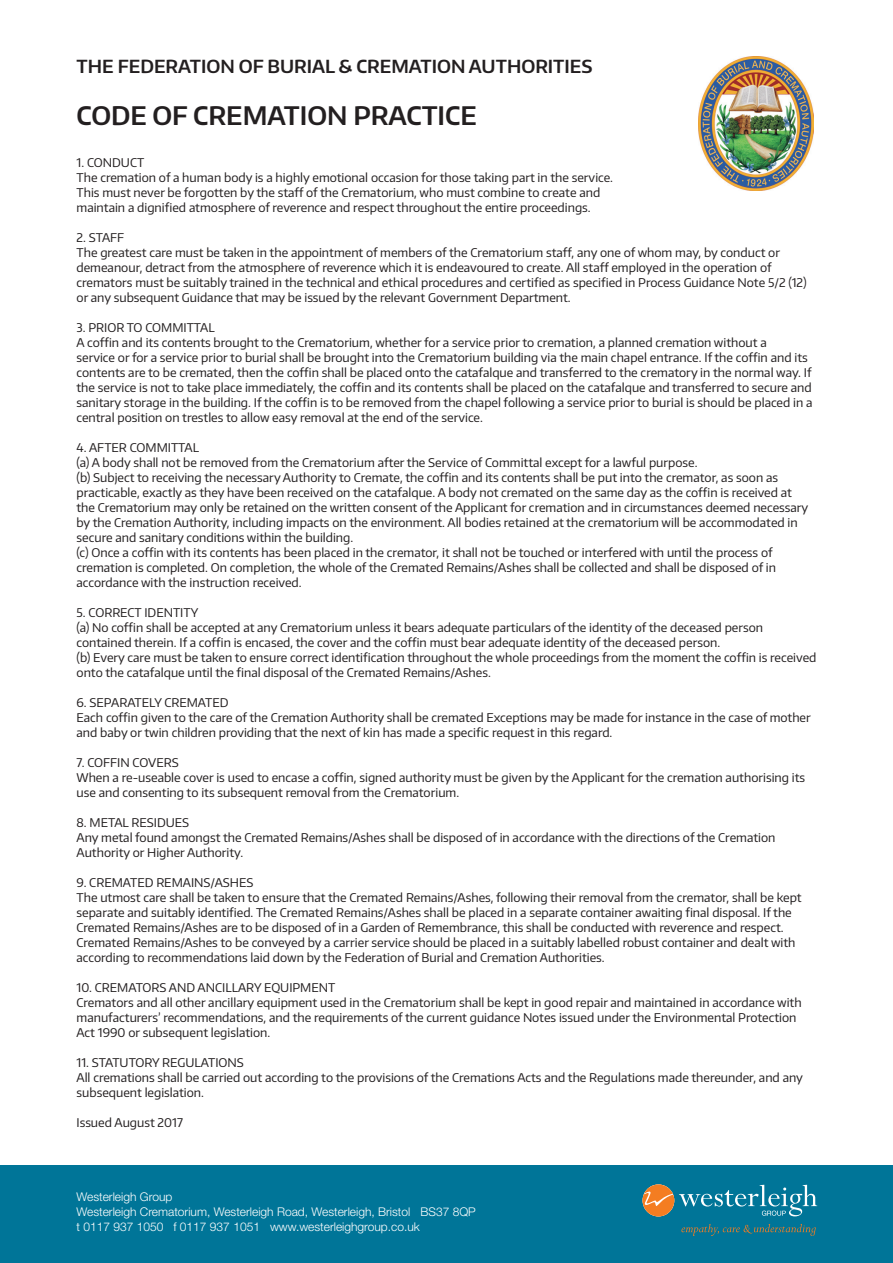
<style>
.page{position:relative;width:893px;height:1263px;background:#fff}
.page>*{position:absolute;margin:0;border:0;box-sizing:border-box;transform-origin:0 0}
.t1{font:600 25.5px "Encode Sans";color:#231f20}
.t2{font:600 18px "Encode Sans";color:#231f20}
.t3{font:12px/15px "Encode Sans";color:#231f20}
.t4{font:300 12px/15px "Helvetica Neue LT Std";color:#fff}
</style>
<div class="page">
<div style="left:0;top:1165px;width:893px;height:98px;background:#007598"></div>
<img style="left:699px;top:57px;width:114px;height:134px">
<svg style="left:681px;top:1224px;width:135px;height:12px"></svg>
<svg style="left:642px;top:1184px;width:175px;height:32px"></svg>
<h2 class="t2" style="left:77px;top:54px;width:517px">THE FEDERATION OF BURIAL &amp; CREMATION AUTHORITIES</h2>
<h1 class="t1" style="left:77px;top:99px;width:402px">CODE OF CREMATION PRACTICE</h1>
<p class="t3" style="left:77px;top:154px;width:538px">1. CONDUCT<br>The cremation of a human body is a highly emotional occasion for those taking part in the service.<br>This must never be forgotten by the staff of the Crematorium, who must combine to create and maintain a dignified atmosphere of reverence and respect throughout the entire proceedings.</p>
<p class="t3" style="left:77px;top:229px;width:732px">2. STAFF<br>The greatest care must be taken in the appointment of members of the Crematorium staff, any one of whom may, by conduct or demeanour, detract from the atmosphere of reverence which it is endeavoured to create. All staff employed in the operation of cremators must be suitably trained in the technical and ethical procedures and certified as specified in Process Guidance Note 5/2 (12) or any subsequent Guidance that may be issued by the relevant Government Department.</p>
<p class="t3" style="left:77px;top:319px;width:738px">3. PRIOR TO COMMITTAL<br>A coffin and its contents brought to the Crematorium, whether for a service prior to cremation, a planned cremation without a<br>service or for a service prior to burial shall be brought into the Crematorium building via the main chapel entrance. If the coffin and its contents are to be cremated, then the coffin shall be placed onto the catafalque and transferred to the crematory in the normal way. If the service is not to take place immediately, the coffin and its contents shall be placed on the catafalque and transferred to secure and sanitary storage in the building. If the coffin is to be removed from the chapel following a service prior to burial is should be placed in a central position on trestles to allow easy removal at the end of the service.</p>
<p class="t3" style="left:77px;top:439px;width:733px">4. AFTER COMMITTAL<br>(a) A body shall not be removed from the Crematorium after the Service of Committal except for a lawful purpose.<br>(b) Subject to receiving the necessary Authority to Cremate, the coffin and its contents shall be put into the cremator, as soon as practicable, exactly as they have been received on the catafalque. A body not cremated on the same day as the coffin is received at the Crematorium may only be retained on the written consent of the Applicant for cremation and in circumstances deemed necessary by the Cremation Authority, including impacts on the environment. All bodies retained at the crematorium will be accommodated in secure and sanitary conditions within the building.<br>(c) Once a coffin with its contents has been placed in the cremator, it shall not be touched or interfered with until the process of cremation is completed. On completion, the whole of the Cremated Remains/Ashes shall be collected and shall be disposed of in accordance with the instruction received.</p>
<p class="t3" style="left:77px;top:604px;width:741px">5. CORRECT IDENTITY<br>(a) No coffin shall be accepted at any Crematorium unless it bears adequate particulars of the identity of the deceased person contained therein. If a coffin is encased, the cover and the coffin must bear adequate identity of the deceased person.<br>(b) Every care must be taken to ensure correct identification throughout the whole proceedings from the moment the coffin is received onto the catafalque until the final disposal of the Cremated Remains/Ashes.</p>
<p class="t3" style="left:77px;top:694px;width:736px">6. SEPARATELY CREMATED<br>Each coffin given to the care of the Cremation Authority shall be cremated Exceptions may be made for instance in the case of mother and baby or twin children providing that the next of kin has made a specific request in this regard.</p>
<p class="t3" style="left:77px;top:754px;width:730px">7. COFFIN COVERS<br>When a re-useable cover is used to encase a coffin, signed authority must be given by the Applicant for the cremation authorising its use and consenting to its subsequent removal from the Crematorium.</p>
<p class="t3" style="left:77px;top:814px;width:700px">8. METAL RESIDUES<br>Any metal found amongst the Cremated Remains/Ashes shall be disposed of in accordance with the directions of the Cremation<br>Authority or Higher Authority.</p>
<p class="t3" style="left:77px;top:874px;width:727px">9. CREMATED REMAINS/ASHES<br>The utmost care shall be taken to ensure that the Cremated Remains/Ashes, following their removal from the cremator, shall be kept separate and suitably identified. The Cremated Remains/Ashes shall be placed in a separate container awaiting final disposal. If the Cremated Remains/Ashes are to be disposed of in a Garden of Remembrance, this shall be conducted with reverence and respect.<br>Cremated Remains/Ashes to be conveyed by a carrier service should be placed in a suitably labelled robust container and dealt with according to recommendations laid down by the Federation of Burial and Cremation Authorities.</p>
<p class="t3" style="left:77px;top:979px;width:727px">10. CREMATORS AND ANCILLARY EQUIPMENT<br>Cremators and all other ancillary equipment used in the Crematorium shall be kept in good repair and maintained in accordance with manufacturers’ recommendations, and the requirements of the current guidance Notes issued under the Environmental Protection Act 1990 or subsequent legislation.</p>
<p class="t3" style="left:77px;top:1054px;width:728px">11. STATUTORY REGULATIONS<br>All cremations shall be carried out according to the provisions of the Cremations Acts and the Regulations made thereunder, and any subsequent legislation.</p>
<p class="t3" style="left:77px;top:1114px;width:108px">Issued August 2017</p>
<p class="t4" style="left:77px;top:1189px;width:401px">Westerleigh Group<br>Westerleigh Crematorium, Westerleigh Road, Westerleigh, Bristol BS37 8QP t 0117 937 1050 f 0117 937 1051 www.westerleighgroup.co.uk</p>
</div>
